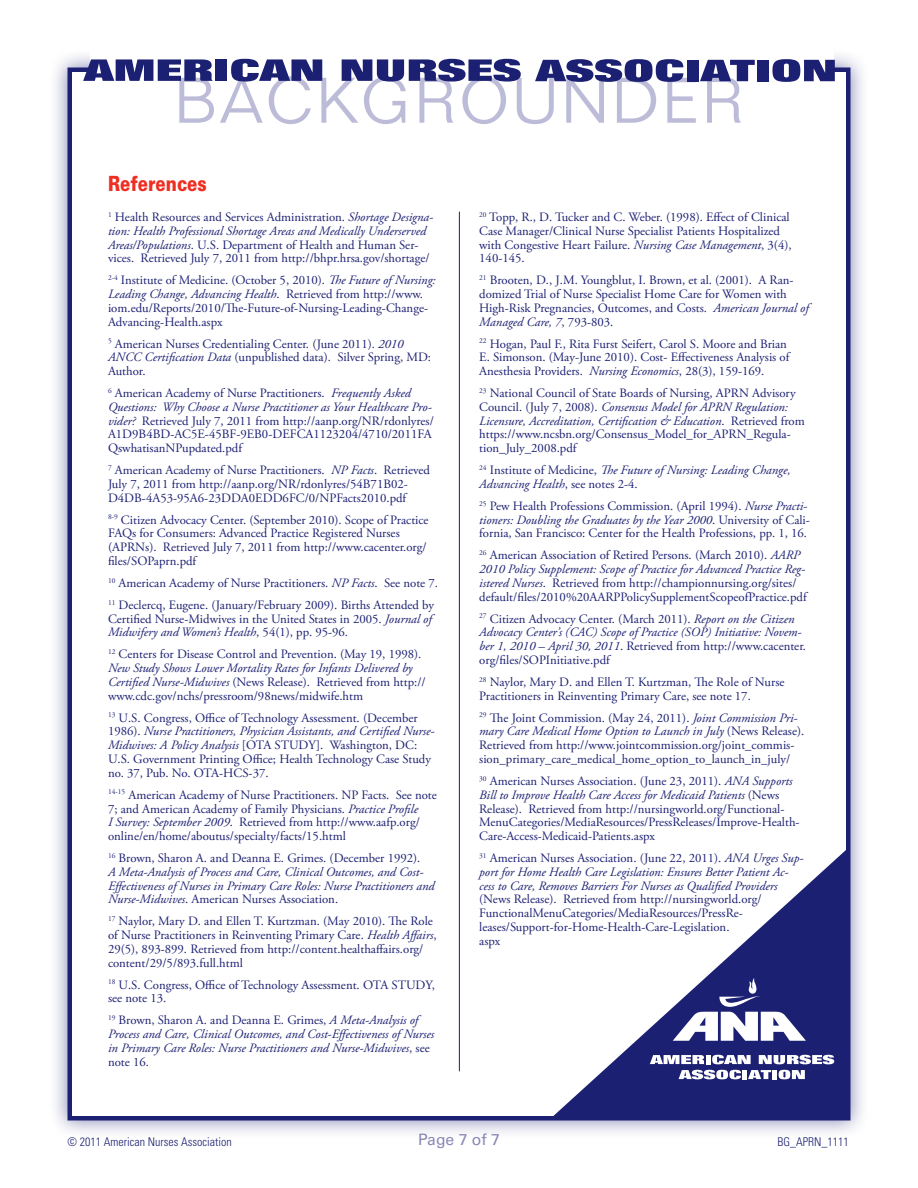
<style>
.page{position:relative;width:918px;height:1188px;background:#fff}
.page>*{position:absolute;margin:0;border:0;box-sizing:border-box;transform-origin:0 0}
.t1{font:300 63px "Folio Std";letter-spacing:.06em;color:#bdbcd8}
.Subheads_-_13pt{font:900 21px "Univers LT Std";color:#ee2e22;scale:.8 1}
.Copy{font:15.75px "Univers LT Std";color:#8a88b5}
.Copy-2{font:12.75px/13.8px "Adobe Garamond Pro";color:#1c2072}
.Copy-3{font:italic 12.75px/13.8px "Adobe Garamond Pro";color:#1c2072}
.Copy-4{font:300 condensed 12px "Univers LT Std";color:#1c2072}
.s1{font-style:italic}
.s2{font-style:normal}
</style>
<div class="page">
<div style="left:49px;top:49px;width:820px;height:1090px;background:#1c2072;opacity:.55"></div>
<div style="left:68px;top:68px;width:782px;height:1052px;background:#fff;border:4px solid #1c2072"></div>
<svg style="left:551px;top:848px;width:297px;height:270px"></svg>
<svg style="left:673px;top:978px;width:133px;height:63px"></svg>
<svg style="left:650px;top:1055px;width:101px;height:9px"></svg>
<svg style="left:759px;top:1055px;width:75px;height:9px"></svg>
<svg style="left:679px;top:1070px;width:92px;height:9px"></svg>
<div style="left:772px;top:1070px;width:5px;height:9px;background:#fff"></div>
<svg style="left:779px;top:1070px;width:26px;height:9px"></svg>
<div style="left:91px;top:46px;width:743px;height:29px;background:#fff"></div>
<svg style="left:83px;top:59px;width:130px;height:22px"></svg>
<div style="left:216px;top:59px;width:11px;height:22px;background:#1c2072"></div>
<svg style="left:231px;top:59px;width:91px;height:23px"></svg>
<svg style="left:342px;top:59px;width:179px;height:23px"></svg>
<svg style="left:535px;top:59px;width:148px;height:23px"></svg>
<div style="left:687px;top:60px;width:11px;height:21px;background:#1c2072"></div>
<svg style="left:700px;top:60px;width:55px;height:21px"></svg>
<div style="left:757px;top:60px;width:11px;height:21px;background:#1c2072"></div>
<svg style="left:772px;top:59px;width:63px;height:23px"></svg>
<hr style="left:459px;top:212px;width:1px;height:859px;background:#1c2072">
<p class="t1" style="left:174px;top:63px;width:571px">BACKGROUNDER</p>
<p class="Subheads_-_13pt" style="left:108px;top:170px;width:125px">References</p>
<p class="Copy-2" style="left:108px;top:210px;width:327px"><sup>1</sup> Health Resources and Services Administration. <span class="s1">Shortage Designa&shy;tion: Health Professional Shortage Areas and Medically Underserved Areas/Populations</span>. U.S. Department of Health and Human Ser&shy;vices. Retrieved July 7, 2011 from http://bhpr.hrsa.gov/shortage/</p>
<p class="Copy-2" style="left:108px;top:274px;width:329px"><sup>2-4</sup> Institute of Medicine. (October 5, 2010). <span class="s1">The Future of Nursing:<br>Leading Change, Advancing Health</span>. Retrieved from http://www. iom.edu/Reports/2010/The-Future-of-Nursing-Leading-Change-Advancing-Health.aspx</p>
<p class="Copy-2" style="left:108px;top:337px;width:325px"><sup>5</sup> American Nurses Credentialing Center. (June 2011). <span class="s1">2010<br>ANCC Certification Data</span> (unpublished data). Silver Spring, MD:<br>Author.</p>
<p class="Copy-2" style="left:108px;top:387px;width:327px"><sup>6</sup> American Academy of Nurse Practitioners. <span class="s1">Frequently Asked Questions: Why Choose a Nurse Practitioner as Your Healthcare Pro&shy;vider?</span> Retrieved July 7, 2011 from http://aanp.org/NR/rdonlyres/ A1D9B4BD-AC5E-45BF-9EB0-DEFCA1123204/4710/2011FA QswhatisanNPupdated.pdf</p>
<p class="Copy-2" style="left:108px;top:464px;width:324px"><sup>7</sup> American Academy of Nurse Practitioners. <span class="s1">NP Facts</span>. Retrieved<br>July 7, 2011 from http://aanp.org/NR/rdonlyres/54B71B02-<br>D4DB-4A53-95A6-23DDA0EDD6FC/0/NPFacts2010.pdf</p>
<p class="Copy-2" style="left:108px;top:513px;width:322px"><sup>8-9</sup> Citizen Advocacy Center. (September 2010). Scope of Practice FAQs for Consumers: Advanced Practice Registered Nurses (APRNs). Retrieved July 7, 2011 from http://www.cacenter.org/ files/SOPaprn.pdf</p>
<p class="Copy-2" style="left:108px;top:576px;width:332px"><sup>10</sup> American Academy of Nurse Practitioners. <span class="s1">NP Facts</span>. See note 7.</p>
<p class="Copy-2" style="left:108px;top:598px;width:328px"><sup>11</sup> Declercq, Eugene. (January/February 2009). Births Attended by<br>Certified Nurse-Midwives in the United States in 2005. <span class="s1">Journal of<br>Midwifery and Women’s Health</span>, 54(1), pp. 95-96.</p>
<p class="Copy-2" style="left:108px;top:648px;width:319px"><sup>12</sup> Centers for Disease Control and Prevention. (May 19, 1998).<br><span class="s1">New Study Shows Lower Mortality Rates for Infants Delivered by Certified Nurse-Midwives</span> (News Release). Retrieved from http:// www.cdc.gov/nchs/pressroom/98news/midwife.htm</p>
<p class="Copy-2" style="left:108px;top:711px;width:328px"><sup>13</sup> U.S. Congress, Office of Technology Assessment. (December 1986). <span class="s1">Nurse Practitioners, Physician Assistants, and Certified Nurse-Midwives: A Policy Analysis</span> [OTA STUDY]. Washington, DC:<br>U.S. Government Printing Office; Health Technology Case Study no. 37, Pub. No. OTA-HCS-37.</p>
<p class="Copy-2" style="left:108px;top:788px;width:330px"><sup>14-15</sup> American Academy of Nurse Practitioners. NP Facts. See note 7; and American Academy of Family Physicians. <span class="s1">Practice Profile<br>I Survey: September 2009</span>. Retrieved from http://www.aafp.org/ online/en/home/aboutus/specialty/facts/15.html</p>
<p class="Copy-3" style="left:108px;top:851px;width:328px"><sup>16</sup> <span class="s2">Brown, Sharon A. and Deanna E. Grimes. (December 1992).<br></span>A Meta-Analysis of Process and Care, Clinical Outcomes, and Cost-Effectiveness of Nurses in Primary Care Roles: Nurse Practitioners and Nurse-Midwives<span class="s2">. American Nurses Association.</span></p>
<p class="Copy-2" style="left:108px;top:915px;width:330px"><sup>17</sup> Naylor, Mary D. and Ellen T. Kurtzman. (May 2010). The Role of Nurse Practitioners in Reinventing Primary Care. <span class="s1">Health Affairs</span>, 29(5), 893-899. Retrieved from http://content.healthaffairs.org/ content/29/5/893.full.html</p>
<p class="Copy-2" style="left:108px;top:978px;width:328px"><sup>18</sup> U.S. Congress, Office of Technology Assessment. OTA STUDY, see note 13.</p>
<p class="Copy-3" style="left:108px;top:1014px;width:328px"><sup>19</sup> <span class="s2">Brown, Sharon A. and Deanna E. Grimes,</span> A Meta-Analysis of Process and Care, Clinical Outcomes, and Cost-Effectiveness of Nurses in Primary Care Roles: Nurse Practitioners and Nurse-Midwives<span class="s2">, see note 16.</span></p>
<p class="Copy-2" style="left:479px;top:210px;width:314px"><sup>20</sup> Topp, R., D. Tucker and C. Weber. (1998). Effect of Clinical Case Manager/Clinical Nurse Specialist Patients Hospitalized with Congestive Heart Failure. <span class="s1">Nursing Case Management</span>, 3(4), 140-145.</p>
<p class="Copy-2" style="left:479px;top:274px;width:331px"><sup>21</sup> Brooten, D., J.M. Youngblut, I. Brown, et al. (2001). A Ran&shy;domized Trial of Nurse Specialist Home Care for Women with High-Risk Pregnancies, Outcomes, and Costs. <span class="s1">American Journal of Managed Care, 7</span>, 793-803.</p>
<p class="Copy-2" style="left:479px;top:337px;width:312px"><sup>22</sup> Hogan, Paul F., Rita Furst Seifert, Carol S. Moore and Brian<br>E. Simonson. (May-June 2010). Cost- Effectiveness Analysis of<br>Anesthesia Providers. <span class="s1">Nursing Economics</span>, 28(3), 159-169.</p>
<p class="Copy-2" style="left:479px;top:387px;width:327px"><sup>23</sup> National Council of State Boards of Nursing, APRN Advisory Council. (July 7, 2008). <span class="s1">Consensus Model for APRN Regulation:<br>Licensure, Accreditation, Certification &amp; Education</span>. Retrieved from https://www.ncsbn.org/Consensus_Model_for_APRN_Regula&shy;tion_July_2008.pdf</p>
<p class="Copy-3" style="left:479px;top:464px;width:313px"><sup>24</sup> <span class="s2">Institute of Medicine,</span> The Future of Nursing: Leading Change,<br>Advancing Health<span class="s2">, see notes 2-4.</span></p>
<p class="Copy-2" style="left:479px;top:499px;width:332px"><sup>25</sup> Pew Health Professions Commission. (April 1994). <span class="s1">Nurse Practi&shy;tioners: Doubling the Graduates by the Year 2000</span>. University of Cali&shy;fornia, San Francisco: Center for the Health Professions, pp. 1, 16.</p>
<p class="Copy-2" style="left:479px;top:549px;width:329px"><sup>26</sup> American Association of Retired Persons. (March 2010). <span class="s1">AARP 2010 Policy Supplement: Scope of Practice for Advanced Practice Reg&shy;istered Nurses</span>. Retrieved from http://championnursing.org/sites/ default/files/2010%20AARPPolicySupplementScopeofPractice.pdf</p>
<p class="Copy-3" style="left:479px;top:612px;width:328px"><sup>27</sup> <span class="s2">Citizen Advocacy Center. (March 2011).</span> Report on the Citizen Advocacy Center’s (CAC) Scope of Practice (SOP) Initiative: Novem&shy;ber 1, 2010 – April 30, 2011<span class="s2">. Retrieved from http://www.cacenter. org/files/SOPInitiative.pdf</span></p>
<p class="Copy-2" style="left:479px;top:675px;width:307px"><sup>28</sup> Naylor, Mary D. and Ellen T. Kurtzman, The Role of Nurse<br>Practitioners in Reinventing Primary Care, see note 17.</p>
<p class="Copy-2" style="left:479px;top:711px;width:327px"><sup>29</sup> The Joint Commission. (May 24, 2011). <span class="s1">Joint Commission Pri&shy;mary Care Medical Home Option to Launch in July</span> (News Release).<br>Retrieved from http://www.jointcommission.org/joint_commis&shy;sion_primary_care_medical_home_option_to_launch_in_july/</p>
<p class="Copy-2" style="left:479px;top:774px;width:322px"><sup>30</sup> American Nurses Association. (June 23, 2011). <span class="s1">ANA Supports Bill to Improve Health Care Access for Medicaid Patients</span> (News Release). Retrieved from http://nursingworld.org/Functional-MenuCategories/MediaResources/PressReleases/Improve-Health-Care-Access-Medicaid-Patients.aspx</p>
<p class="Copy-2" style="left:479px;top:852px;width:326px"><sup>31</sup> American Nurses Association. (June 22, 2011). <span class="s1">ANA Urges Sup&shy;port for Home Health Care Legislation: Ensures Better Patient Ac&shy;cess to Care, Removes Barriers For Nurses as Qualified Providers </span>(News Release). Retrieved from http://nursingworld.org/ FunctionalMenuCategories/MediaResources/PressRe&shy;leases/Support-for-Home-Health-Care-Legislation.<br>aspx</p>
<p class="Copy-4" style="left:68px;top:1134px;width:166px">© 2011 American Nurses Association</p>
<p class="Copy" style="left:418px;top:1130px;width:83px">Page 7 of 7</p>
<p class="Copy-4" style="left:777px;top:1134px;width:73px">BG_APRN_1111</p>
</div>
